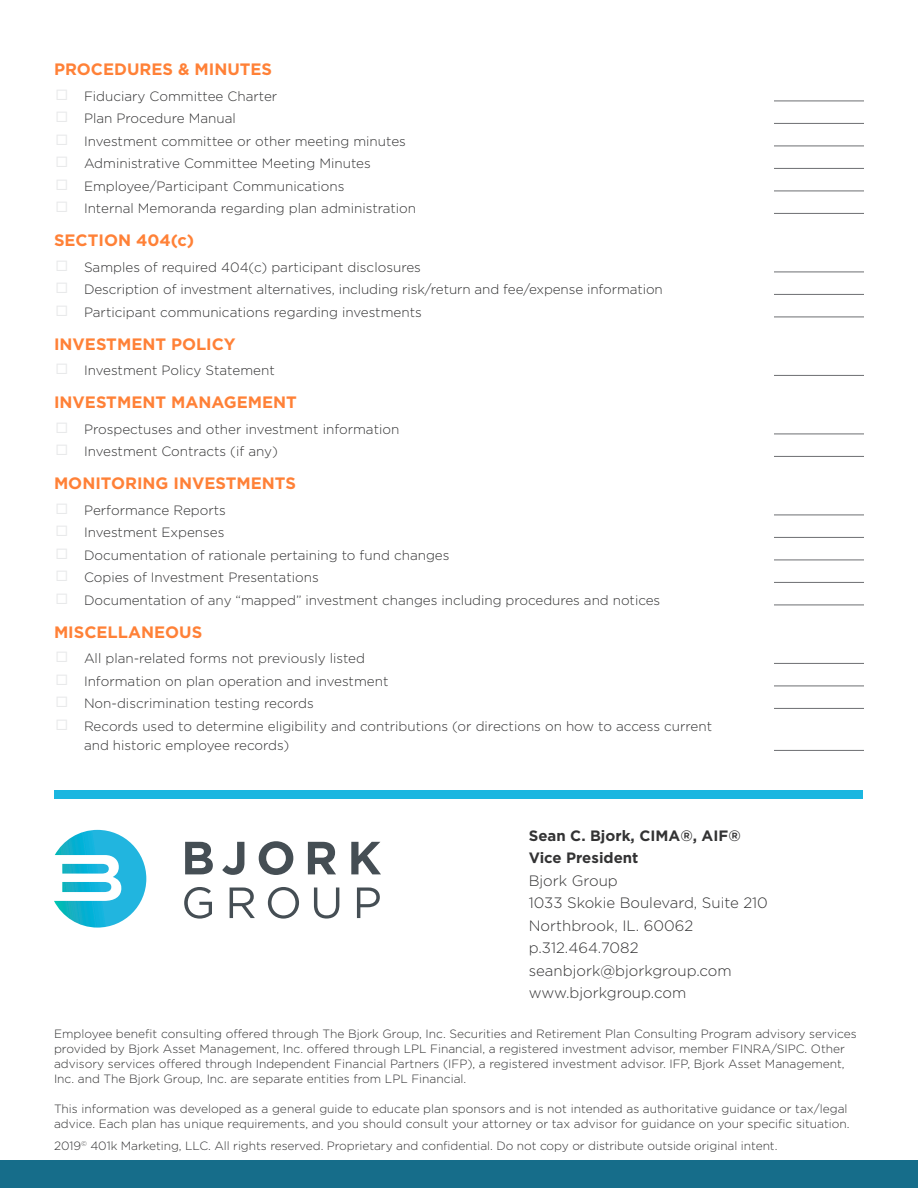
<style>
.page{position:relative;width:918px;height:1188px;background:#fff}
.page>*{position:absolute;margin:0;border:0;box-sizing:border-box;transform-origin:0 0}
.t1{font:700 16.5px "Gotham Pro";color:#ff8137}
.t2{font:300 15px/22.5px "Gotham Pro";color:#333334}
.t3{font:700 15px/22.5px "Gotham Pro";color:#333334}
.t4{font:300 13.5px/22.5px "Gotham Pro";color:#333334}
.t5{font:300 12px/15px "Gotham Pro";color:#333334}
</style>
<div class="page">
<div style="left:0;top:1160px;width:918px;height:28px;background:#166d8a"></div>
<hr style="left:774px;top:101px;width:90px;height:1px;background:#6d6e71">
<hr style="left:774px;top:123px;width:90px;height:1px;background:#6d6e71">
<hr style="left:774px;top:146px;width:90px;height:1px;background:#6d6e71">
<hr style="left:774px;top:168px;width:90px;height:1px;background:#6d6e71">
<hr style="left:774px;top:191px;width:90px;height:1px;background:#6d6e71">
<hr style="left:774px;top:213px;width:90px;height:1px;background:#6d6e71">
<hr style="left:774px;top:272px;width:90px;height:1px;background:#6d6e71">
<hr style="left:774px;top:294px;width:90px;height:1px;background:#6d6e71">
<hr style="left:774px;top:317px;width:90px;height:1px;background:#6d6e71">
<hr style="left:774px;top:375px;width:90px;height:1px;background:#6d6e71">
<hr style="left:774px;top:434px;width:90px;height:1px;background:#6d6e71">
<hr style="left:774px;top:456px;width:90px;height:1px;background:#6d6e71">
<hr style="left:774px;top:515px;width:90px;height:1px;background:#6d6e71">
<hr style="left:774px;top:537px;width:90px;height:1px;background:#6d6e71">
<hr style="left:774px;top:560px;width:90px;height:1px;background:#6d6e71">
<hr style="left:774px;top:582px;width:90px;height:1px;background:#6d6e71">
<hr style="left:774px;top:605px;width:90px;height:1px;background:#6d6e71">
<hr style="left:774px;top:663px;width:90px;height:1px;background:#6d6e71">
<hr style="left:774px;top:686px;width:90px;height:1px;background:#6d6e71">
<hr style="left:774px;top:708px;width:90px;height:1px;background:#6d6e71">
<hr style="left:774px;top:750px;width:90px;height:1px;background:#6d6e71">
<div style="left:55px;top:790px;width:808px;height:9px;background:#1bb6e0"></div>
<svg style="left:185px;top:842px;width:28px;height:32px"></svg>
<svg style="left:222px;top:842px;width:22px;height:33px"></svg>
<svg style="left:259px;top:841px;width:34px;height:34px"></svg>
<svg style="left:308px;top:842px;width:28px;height:32px"></svg>
<svg style="left:351px;top:842px;width:30px;height:32px"></svg>
<svg style="left:184px;top:887px;width:28px;height:32px"></svg>
<svg style="left:230px;top:888px;width:25px;height:30px"></svg>
<svg style="left:268px;top:887px;width:31px;height:32px"></svg>
<svg style="left:314px;top:888px;width:25px;height:31px"></svg>
<svg style="left:357px;top:888px;width:23px;height:30px"></svg>
<svg style="left:54px;top:830px;width:92px;height:98px"></svg>
<p class="t1" style="left:54px;top:60px;width:220px">PROCEDURES &amp; MINUTES</p>
<p class="t4" style="left:84px;top:85px;width:334px">Fiduciary Committee Charter<br>Plan Procedure Manual<br>Investment committee or other meeting minutes Administrative Committee Meeting Minutes Employee/Participant Communications<br>Internal Memoranda regarding plan administration</p>
<p class="t1" style="left:54px;top:231px;width:142px">SECTION 404(c)</p>
<p class="t4" style="left:84px;top:256px;width:580px">Samples of required 404(c) participant disclosures<br>Description of investment alternatives, including risk/return and fee/expense information<br>Participant communications regarding investments</p>
<p class="t1" style="left:54px;top:334px;width:183px">INVESTMENT POLICY</p>
<p class="t4" style="left:84px;top:359px;width:192px">Investment Policy Statement</p>
<p class="t1" style="left:54px;top:393px;width:244px">INVESTMENT MANAGEMENT</p>
<p class="t4" style="left:84px;top:418px;width:317px">Prospectuses and other investment information<br>Investment Contracts (if any)</p>
<p class="t1" style="left:54px;top:474px;width:243px">MONITORING INVESTMENTS</p>
<p class="t4" style="left:84px;top:499px;width:578px">Performance Reports<br>Investment Expenses<br>Documentation of rationale pertaining to fund changes<br>Copies of Investment Presentations<br>Documentation of any “mapped” investment changes including procedures and notices</p>
<p class="t1" style="left:54px;top:622px;width:150px">MISCELLANEOUS</p>
<p class="t4" style="left:84px;top:647px;width:630px">All plan-related forms not previously listed<br>Information on plan operation and investment<br>Non-discrimination testing records<br>Records used to determine eligibility and contributions (or directions on how to access current</p>
<p class="t4" style="left:84px;top:734px;width:207px">and historic employee records)</p>
<p class="t3" style="left:529px;top:824px;width:214px">Sean C. Bjork, CIMA®, AIF®<br>Vice President</p>
<p class="t2" style="left:529px;top:869px;width:241px">Bjork Group<br>1033 Skokie Boulevard, Suite 210<br>Northbrook, IL. 60062 p.312.464.7082 seanbjork@bjorkgroup.com www.bjorkgroup.com</p>
<p class="t5" style="left:54px;top:1026px;width:804px">Employee benefit consulting offered through The Bjork Group, Inc. Securities and Retirement Plan Consulting Program advisory services provided by Bjork Asset Management, Inc. offered through LPL Financial, a registered investment advisor, member FINRA/SIPC. Other advisory services offered through Independent Financial Partners (IFP), a registered investment advisor. IFP, Bjork Asset Management, Inc. and The Bjork Group, Inc. are separate entities from LPL Financial.</p>
<p class="t5" style="left:54px;top:1101px;width:797px">This information was developed as a general guide to educate plan sponsors and is not intended as authoritative guidance or tax/legal advice. Each plan has unique requirements, and you should consult your attorney or tax advisor for guidance on your specific situation.</p>
<p class="t5" style="left:54px;top:1139px;width:725px">2019<sup>©</sup> 401k Marketing, LLC. All rights reserved. Proprietary and confidential. Do not copy or distribute outside original intent.</p>
</div>
